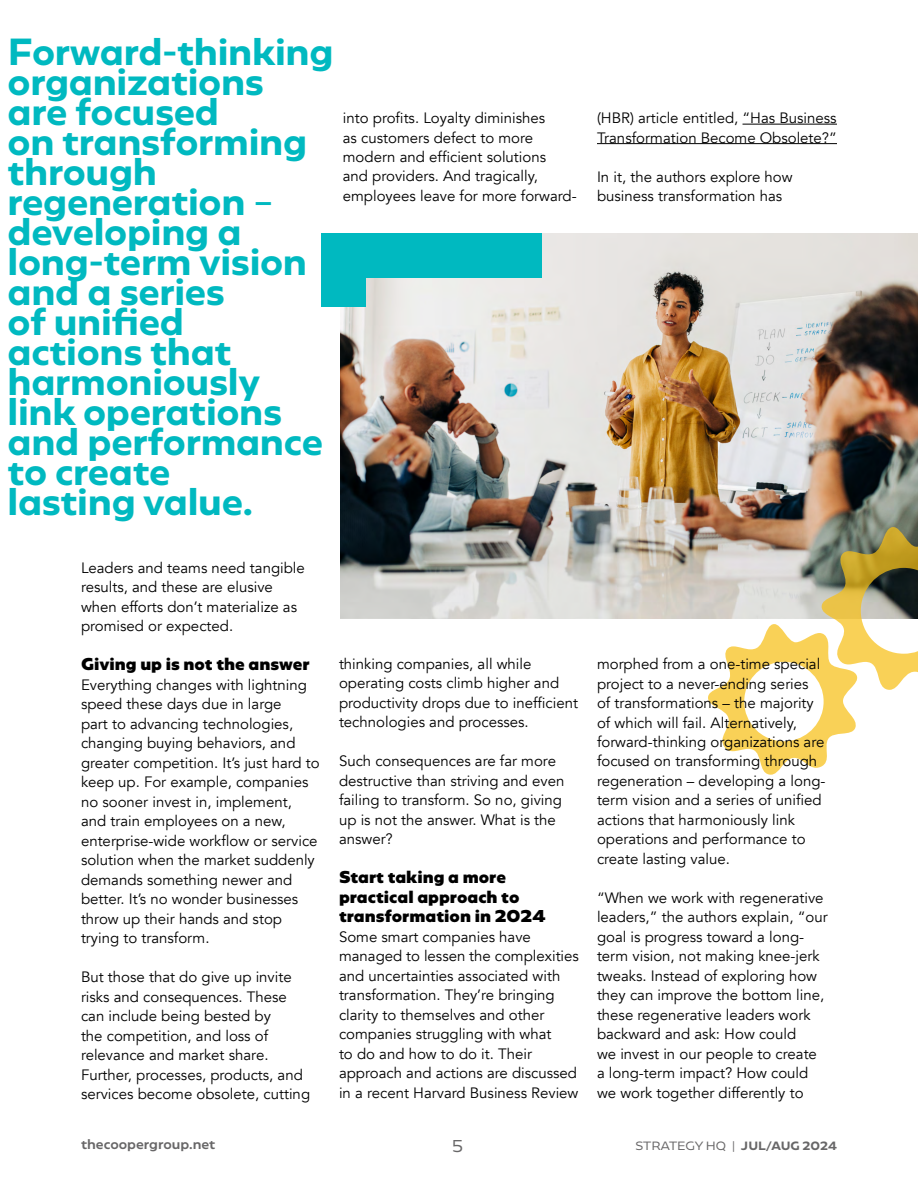
<style>
.page{position:relative;width:918px;height:1188px;background:#fff}
.page>*{position:absolute;margin:0;border:0;box-sizing:border-box;transform-origin:0 0}
.t1{font:700 33px/30px "Geometrica";letter-spacing:-.01em;color:#00b9c0}
.t2{font:15px/19.5px "Avenir";color:#000}
.t3{font:900 15px/19.5px "Geometrica";color:#000}
.t4{font:15px "Geometrica";color:#686768}
.t5{font:500 12px "Geometrica";color:#686768}
.t6{font:10.5px "Geometrica";letter-spacing:-.005em;color:#686768}
.s1{font-weight:700}
</style>
<div class="page">
<img style="left:340px;top:233px;width:578px;height:385px">
<svg style="left:708px;top:527px;width:210px;height:248px"></svg>
<hr style="left:743px;top:124px;width:94px;height:1px;background:#000">
<hr style="left:597px;top:143px;width:240px;height:1px;background:#000">
<div style="left:321px;top:233px;width:221px;height:44px;background:#00b9c0"></div>
<div style="left:321px;top:233px;width:44px;height:74px;background:#00b9c0"></div>
<h1 class="t1" style="left:8px;top:37px;width:328px">Forward-thinking organizations<br>are focused<br>on transforming through regeneration – developing a long-term vision and a series<br>of unified<br>actions that harmoniously link operations and performance to create<br>lasting value.</h1>
<p class="t2" style="left:343px;top:108px;width:235px">into profits. Loyalty diminishes<br>as customers defect to more modern and efficient solutions<br>and providers. And tragically, employees leave for more forward-</p>
<p class="t2" style="left:81px;top:558px;width:225px">Leaders and teams need tangible results, and these are elusive when efforts don’t materialize as promised or expected.</p>
<p class="t3" style="left:81px;top:655px;width:230px">Giving up is not the answer</p>
<p class="t2" style="left:81px;top:675px;width:240px">Everything changes with lightning speed these days due in large<br>part to advancing technologies, changing buying behaviors, and greater competition. It’s just hard to keep up. For example, companies no sooner invest in, implement, and train employees on a new, enterprise-wide workflow or service solution when the market suddenly demands something newer and better. It’s no wonder businesses throw up their hands and stop trying to transform.</p>
<p class="t2" style="left:81px;top:968px;width:231px">But those that do give up invite risks and consequences. These can include being bested by<br>the competition, and loss of relevance and market share.<br>Further, processes, products, and services become obsolete, cutting</p>
<p class="t2" style="left:339px;top:654px;width:241px">thinking companies, all while operating costs climb higher and productivity drops due to inefficient technologies and processes.</p>
<p class="t2" style="left:339px;top:752px;width:227px">Such consequences are far more destructive than striving and even failing to transform. So no, giving up is not the answer. What is the answer?</p>
<p class="t3" style="left:339px;top:868px;width:208px">Start taking a more practical approach to transformation in 2024</p>
<p class="t2" style="left:339px;top:927px;width:241px">Some smart companies have managed to lessen the complexities and uncertainties associated with transformation. They’re bringing clarity to themselves and other companies struggling with what<br>to do and how to do it. Their approach and actions are discussed in a recent Harvard Business Review</p>
<p class="t2" style="left:597px;top:108px;width:241px">(HBR) article entitled, “Has Business<br>Transformation Become Obsolete?”</p>
<p class="t2" style="left:597px;top:167px;width:197px">In it, the authors explore how business transformation has</p>
<p class="t2" style="left:597px;top:654px;width:230px">morphed from a one-time special project to a never-ending series of transformations – the majority of which will fail. Alternatively, forward-thinking organizations are focused on transforming through regeneration – developing a long&shy;term vision and a series of unified actions that harmoniously link operations and performance to create lasting value.</p>
<p class="t2" style="left:597px;top:888px;width:232px">“When we work with regenerative leaders,” the authors explain, “our goal is progress toward a long&shy;term vision, not making knee-jerk tweaks. Instead of exploring how they can improve the bottom line, these regenerative leaders work backward and ask: How could<br>we invest in our people to create a long-term impact? How could we work together differently to</p>
<p class="t5" style="left:81px;top:1136px;width:136px">thecoopergroup.net</p>
<p class="t4" style="left:452px;top:1136px;width:13px">5</p>
<p class="t6" style="left:635px;top:1138px;width:203px">STRATEGY HQ | <span class="s1">JUL/AUG 2024</span></p>
</div>
